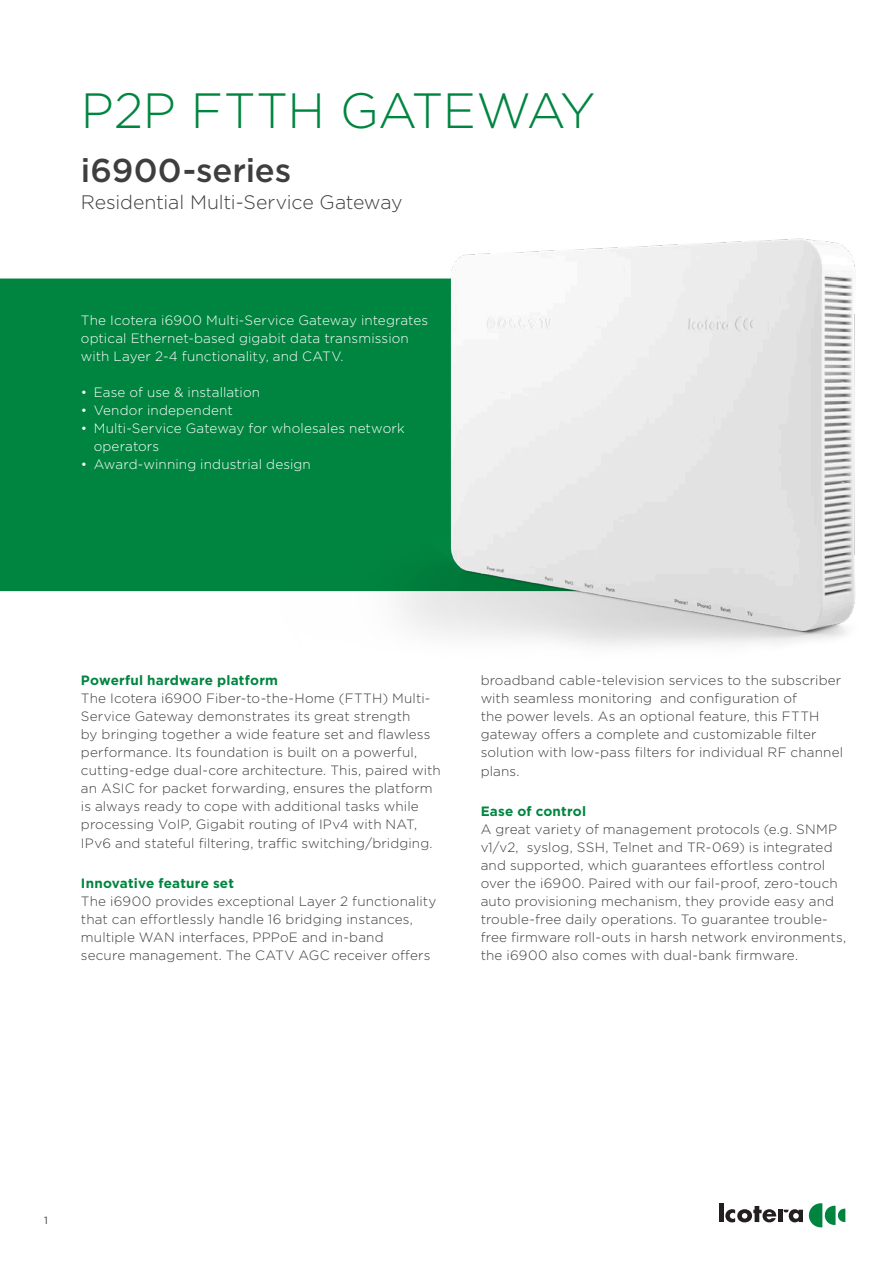
<style>
.page{position:relative;width:893px;height:1263px;background:#fff}
.page>*{position:absolute;margin:0;border:0;box-sizing:border-box;transform-origin:0 0}
.Main_title{font:300 49.5px "Gotham";letter-spacing:-.015em;color:#008540}
.Subtitle_line_1{font:500 33px "Gotham";letter-spacing:-.005em;color:#3e3e3f}
.Subtitle_line_2{font:300 19.5px "Gotham";letter-spacing:-.01em;color:#3e3e3f}
.Blurb_text_-_black{font:300 13.5px/18px "Gotham";letter-spacing:.01em;color:#3e3e3f}
.Summary_-_white{font:300 13.5px/18px "Gotham";letter-spacing:.01em;color:#fff}
.Blurb_header_-_green{font:700 13.5px "Gotham";letter-spacing:.015em;color:#008540}
.t1{font:10.5px "Gotham";color:#3e3e3f}
</style>
<div class="page">
<hr style="left:719px;top:1204px;width:4px;height:18px;background:#231f20">
<svg style="left:725px;top:1206px;width:51px;height:17px"></svg>
<div style="left:778px;top:1210px;width:5px;height:12px;background:#231f20"></div>
<svg style="left:783px;top:1203px;width:62px;height:24px"></svg>
<div style="left:0;top:279px;width:259px;height:312px;background:#008540"></div>
<img style="left:259px;top:238px;width:597px;height:408px">
<p class="Main_title" style="left:81px;top:79px;width:516px">P2P FTTH GATEWAY</p>
<p class="Subtitle_line_1" style="left:81px;top:149px;width:212px">i6900-series</p>
<p class="Subtitle_line_2" style="left:81px;top:190px;width:323px">Residential Multi-Service Gateway</p>
<p class="Summary_-_white" style="left:81px;top:311px;width:349px">The Icotera i6900 Multi-Service Gateway integrates optical Ethernet-based gigabit data transmission with Layer 2-4 functionality, and CATV.</p>
<p class="Summary_-_white" style="left:81px;top:383px;width:181px">• Ease of use &amp; installation</p>
<p class="Summary_-_white" style="left:81px;top:401px;width:153px">• Vendor independent</p>
<p class="Summary_-_white" style="left:94px;top:419px;width:312px;text-indent:-13px">• Multi-Service Gateway for wholesales network operators</p>
<p class="Summary_-_white" style="left:81px;top:455px;width:231px">• Award-winning industrial design</p>
<p class="Blurb_header_-_green" style="left:81px;top:671px;width:199px">Powerful hardware platform</p>
<p class="Blurb_text_-_black" style="left:81px;top:689px;width:361px">The Icotera i6900 Fiber-to-the-Home (FTTH) Multi-Service Gateway demonstrates its great strength<br>by bringing together a wide feature set and flawless performance. Its foundation is built on a powerful, cutting-edge dual-core architecture. This, paired with an ASIC for packet forwarding, ensures the platform is always ready to cope with additional tasks while processing VoIP, Gigabit routing of IPv4 with NAT,</p>
<p class="Blurb_text_-_black" style="left:81px;top:834px;width:353px">IPv6 and stateful filtering, traffic switching/bridging.</p>
<p class="Blurb_header_-_green" style="left:81px;top:874px;width:155px">Innovative feature set</p>
<p class="Blurb_text_-_black" style="left:81px;top:891px;width:357px">The i6900 provides exceptional Layer 2 functionality that can effortlessly handle 16 bridging instances, multiple WAN interfaces, PPPoE and in-band<br>secure management. The CATV AGC receiver offers</p>
<p class="Blurb_text_-_black" style="left:481px;top:671px;width:364px">broadband cable-television services to the subscriber with seamless monitoring and configuration of<br>the power levels. As an optional feature, this FTTH gateway offers a complete and customizable filter solution with low-pass filters for individual RF channel</p>
<p class="Blurb_text_-_black" style="left:481px;top:762px;width:41px">plans.</p>
<p class="Blurb_header_-_green" style="left:481px;top:802px;width:107px">Ease of control</p>
<p class="Blurb_text_-_black" style="left:481px;top:819px;width:367px">A great variety of management protocols (e.g. SNMP v1/v2, syslog, SSH, Telnet and TR-069) is integrated and supported, which guarantees effortless control over the i6900. Paired with our fail-proof, zero-touch auto provisioning mechanism, they provide easy and trouble-free daily operations. To guarantee trouble&shy;free firmware roll-outs in harsh network environments, the i6900 also comes with dual-bank firmware.</p>
<p class="t1" style="left:44px;top:1213px;width:5px">1</p>
</div>
